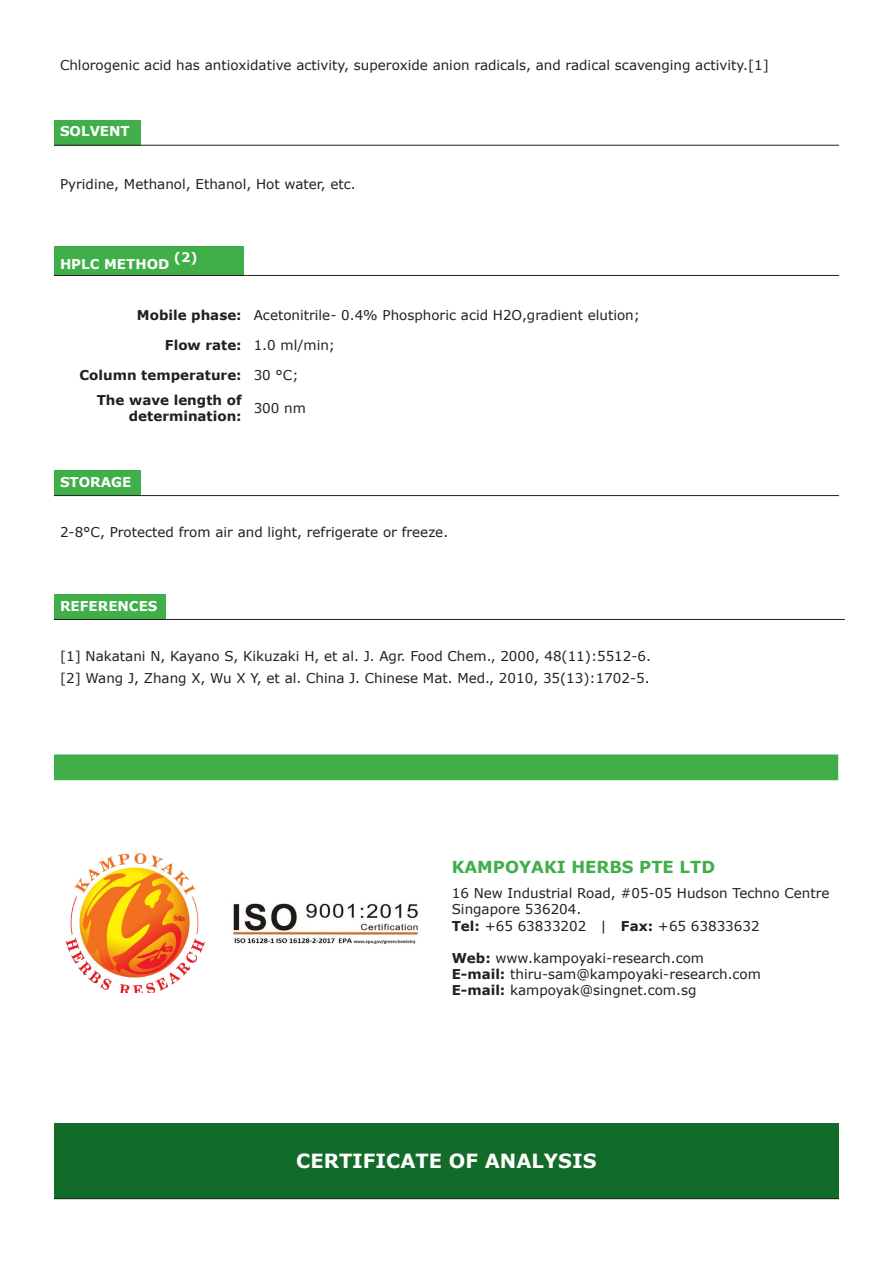
<style>
.page{position:relative;width:893px;height:1263px;background:#fff}
.page>*{position:absolute;margin:0;border:0;box-sizing:border-box;transform-origin:0 0}
.t1{font:700 19.5px "Verdana";color:#fff}
.t2{font:700 16.5px "Verdana";color:#40ae49}
.t3{font:13.5px "Verdana";color:#231f20}
.t4{font:700 13.5px/16.2px "Verdana";color:#231f20;text-align:right}
.t5{font:700 13.5px "Verdana";color:#fff}
.t6{font:700 13.05px "Verdana";color:#fff}
.s1{font-weight:700}
</style>
<div class="page">
<div style="left:54px;top:120px;width:86px;height:25px;background:#40ae49"></div>
<hr style="left:54px;top:145px;width:86px;height:1px;background:#231f20">
<hr style="left:140px;top:145px;width:699px;height:1px;background:#231f20">
<div style="left:54px;top:246px;width:189px;height:29px;background:#40ae49"></div>
<hr style="left:54px;top:275px;width:189px;height:1px;background:#231f20">
<hr style="left:248px;top:275px;width:591px;height:1px;background:#231f20">
<div style="left:54px;top:470px;width:86px;height:26px;background:#40ae49"></div>
<hr style="left:54px;top:495px;width:86px;height:1px;background:#231f20">
<hr style="left:140px;top:495px;width:699px;height:1px;background:#231f20">
<div style="left:54px;top:594px;width:112px;height:25px;background:#40ae49"></div>
<hr style="left:54px;top:619px;width:112px;height:1px;background:#231f20">
<hr style="left:166px;top:619px;width:679px;height:1px;background:#231f20">
<div style="left:54px;top:754px;width:784px;height:26px;background:#40ae49"></div>
<img style="left:65px;top:853px;width:140px;height:140px">
<img style="left:232px;top:903px;width:187px;height:41px">
<div style="left:54px;top:1123px;width:785px;height:76px;background:#136b29"></div>
<hr style="left:54px;top:1198px;width:208px;height:1px;background:#231f20">
<hr style="left:262px;top:1198px;width:208px;height:1px;background:#231f20">
<hr style="left:470px;top:1198px;width:369px;height:1px;background:#231f20">
<p class="t3" style="left:60px;top:57px;width:710px">Chlorogenic acid has antioxidative activity, superoxide anion radicals, and radical scavenging activity.[1]</p>
<p class="t5" style="left:60px;top:123px;width:71px">SOLVENT</p>
<p class="t3" style="left:60px;top:175px;width:297px">Pyridine, Methanol, Ethanol, Hot water, etc.</p>
<p class="t5" style="left:60px;top:256px;width:111px">HPLC METHOD</p>
<p class="t6" style="left:174px;top:249px;width:25px">(2)</p>
<p class="t4" style="left:137px;top:307px;width:106px">Mobile phase:</p>
<p class="t3" style="left:254px;top:307px;width:388px">Acetonitrile- 0.4% Phosphoric acid H2O,gradient elution;</p>
<p class="t4" style="left:165px;top:337px;width:78px">Flow rate:</p>
<p class="t3" style="left:254px;top:337px;width:83px">1.0 ml/min;</p>
<p class="t4" style="left:80px;top:367px;width:164px">Column temperature:</p>
<p class="t3" style="left:254px;top:366px;width:46px">30 °C;</p>
<p class="t4" style="left:97px;top:392px;width:146px">The wave length of determination:</p>
<p class="t3" style="left:254px;top:400px;width:54px">300 nm</p>
<p class="t5" style="left:60px;top:473px;width:73px">STORAGE</p>
<p class="t3" style="left:60px;top:523px;width:390px">2-8°C, Protected from air and light, refrigerate or freeze.</p>
<p class="t5" style="left:60px;top:597px;width:99px">REFERENCES</p>
<p class="t3" style="left:60px;top:647px;width:593px">[1] Nakatani N, Kayano S, Kikuzaki H, et al. J. Agr. Food Chem., 2000, 48(11):5512-6.</p>
<p class="t3" style="left:60px;top:669px;width:591px">[2] Wang J, Zhang X, Wu X Y, et al. China J. Chinese Mat. Med., 2010, 35(13):1702-5.</p>
<p class="t2" style="left:452px;top:856px;width:265px">KAMPOYAKI HERBS PTE LTD</p>
<p class="t3" style="left:452px;top:885px;width:379px">16 New Industrial Road, #05-05 Hudson Techno Centre</p>
<p class="t3" style="left:452px;top:901px;width:131px">Singapore 536204.</p>
<p class="t3" style="left:452px;top:917px;width:309px"><span class="s1">Tel:</span> +65 63833202 | <span class="s1">Fax:</span> +65 63833632</p>
<p class="t3" style="left:452px;top:949px;width:254px"><span class="s1">Web:</span> www.kampoyaki-research.com</p>
<p class="t3" style="left:452px;top:966px;width:311px"><span class="s1">E-mail:</span> thiru-sam@kampoyaki-research.com</p>
<p class="t3" style="left:452px;top:982px;width:246px"><span class="s1">E-mail:</span> kampoyak@singnet.com.sg</p>
<p class="t1" style="left:296px;top:1148px;width:302px">CERTIFICATE OF ANALYSIS</p>
</div>
